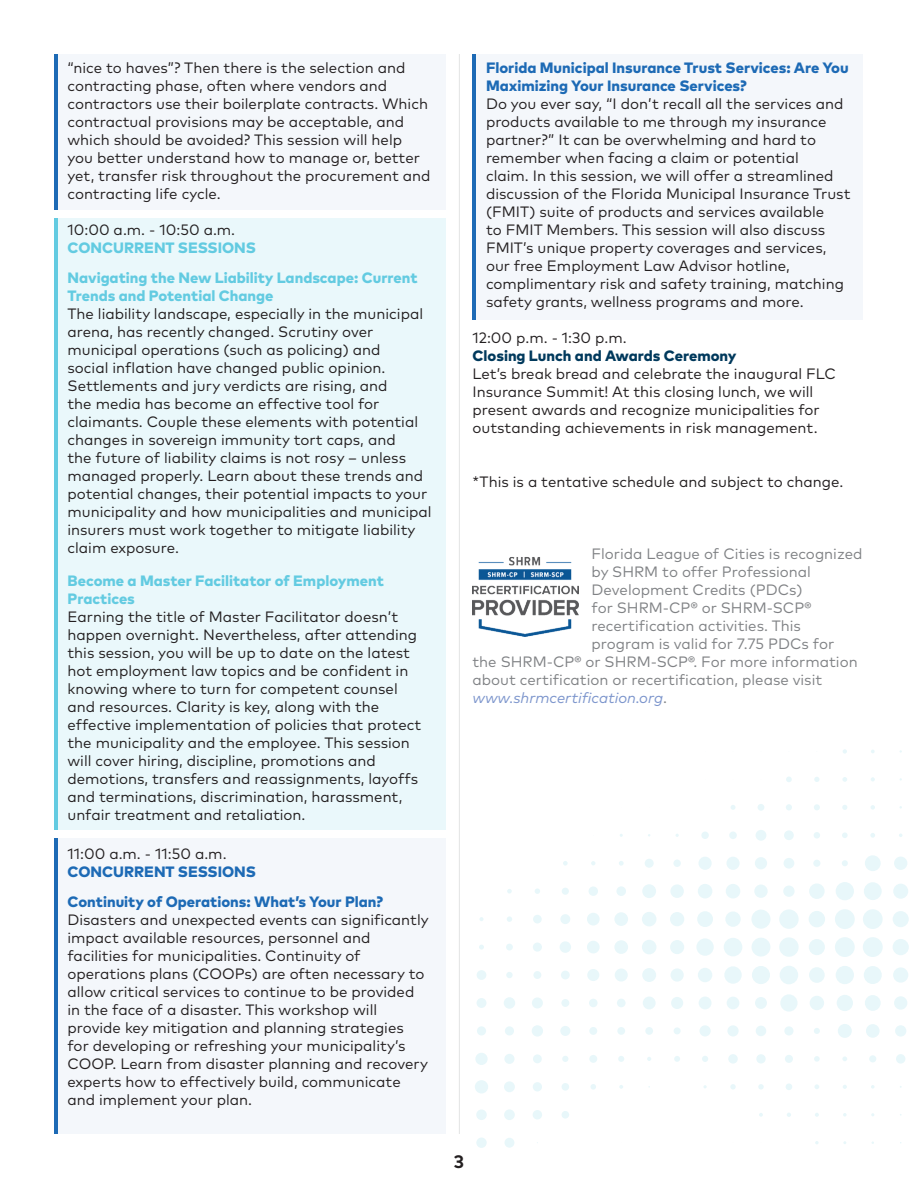
<style>
.page{position:relative;width:918px;height:1188px;background:#fff}
.page>*{position:absolute;margin:0;border:0;box-sizing:border-box;transform-origin:0 0}
.t1{font:700 18px "Mark Pro";color:#231f20}
.t2{font:15px/18px "Mark Pro";color:#231f20}
.t3{font:15px "Mark Pro";color:#808285}
.t4{font:800 15px/18px "Mark Pro";color:#1d6ab5}
.t5{font:800 15px/30px "Mark Pro";color:#63cbe1}
.t6{font:800 15px "Mark Pro";color:#00395c}
.t7{font:italic 15px "Mark Pro";color:#7c95cc}
.s1{font-style:normal;color:#808285}
</style>
<div class="page">
<div style="left:472px;top:54px;width:391px;height:266px;background:#f4f7fb"></div>
<svg style="left:475px;top:749px;width:434px;height:399px"></svg>
<div style="left:55px;top:218px;width:391px;height:611px;background:#eaf8fb"></div>
<div style="left:54px;top:54px;width:392px;height:155px;background:#f4f7fb"></div>
<div style="left:55px;top:838px;width:391px;height:296px;background:#f4f7fb"></div>
<hr style="left:54px;top:54px;width:3px;height:156px;background:#1d6ab5">
<hr style="left:54px;top:218px;width:3px;height:611px;background:#63cbe1">
<hr style="left:54px;top:838px;width:3px;height:296px;background:#1d6ab5">
<hr style="left:472px;top:54px;width:4px;height:266px;background:#1d6ab5">
<hr style="left:459px;top:54px;width:1px;height:1080px;background:#c7c8ca">
<img style="left:472px;top:557px;width:106px;height:80px">
<p class="t2" style="left:68px;top:58px;width:365px">“nice to haves”? Then there is the selection and contracting phase, often where vendors and contractors use their boilerplate contracts. Which contractual provisions may be acceptable, and which should be avoided? This session will help you better understand how to manage or, better yet, transfer risk throughout the procurement and contracting life cycle.</p>
<p class="t2" style="left:68px;top:220px;width:169px">10:00 a.m. - 10:50 a.m.</p>
<p class="t5" style="left:68px;top:232px;width:352px">CONCURRENT SESSIONS<br>Navigating the New Liability Landscape: Current</p>
<p class="t5" style="left:68px;top:280px;width:208px">Trends and Potential Change</p>
<p class="t2" style="left:68px;top:304px;width:366px">The liability landscape, especially in the municipal arena, has recently changed. Scrutiny over municipal operations (such as policing) and<br>social inflation have changed public opinion.<br>Settlements and jury verdicts are rising, and<br>the media has become an effective tool for claimants. Couple these elements with potential changes in sovereign immunity tort caps, and<br>the future of liability claims is not rosy – unless managed properly. Learn about these trends and potential changes, their potential impacts to your municipality and how municipalities and municipal insurers must work together to mitigate liability claim exposure.</p>
<p class="t5" style="left:68px;top:571px;width:318px;line-height:18px">Become a Master Facilitator of Employment<br>Practices</p>
<p class="t2" style="left:68px;top:607px;width:355px">Earning the title of Master Facilitator doesn’t happen overnight. Nevertheless, after attending this session, you will be up to date on the latest hot employment law topics and be confident in knowing where to turn for competent counsel and resources. Clarity is key, along with the effective implementation of policies that protect the municipality and the employee. This session will cover hiring, discipline, promotions and demotions, transfers and reassignments, layoffs and terminations, discrimination, harassment, unfair treatment and retaliation.</p>
<p class="t2" style="left:68px;top:844px;width:161px">11:00 a.m. - 11:50 a.m.</p>
<p class="t4" style="left:68px;top:856px;width:317px;line-height:30px">CONCURRENT SESSIONS<br>Continuity of Operations: What’s Your Plan?</p>
<p class="t2" style="left:68px;top:910px;width:363px">Disasters and unexpected events can significantly impact available resources, personnel and facilities for municipalities. Continuity of operations plans (COOPs) are often necessary to allow critical services to continue to be provided in the face of a disaster. This workshop will provide key mitigation and planning strategies for developing or refreshing your municipality’s COOP. Learn from disaster planning and recovery experts how to effectively build, communicate and implement your plan.</p>
<p class="t4" style="left:486px;top:58px;width:364px">Florida Municipal Insurance Trust Services: Are You<br>Maximizing Your Insurance Services?</p>
<p class="t2" style="left:486px;top:94px;width:366px">Do you ever say, “I don’t recall all the services and products available to me through my insurance partner?” It can be overwhelming and hard to remember when facing a claim or potential<br>claim. In this session, we will offer a streamlined discussion of the Florida Municipal Insurance Trust (FMIT) suite of products and services available<br>to FMIT Members. This session will also discuss FMIT’s unique property coverages and services, our free Employment Law Advisor hotline, complimentary risk and safety training, matching safety grants, wellness programs and more.</p>
<p class="t2" style="left:472px;top:328px;width:156px">12:00 p.m. - 1:30 p.m.</p>
<p class="t6" style="left:472px;top:345px;width:266px">Closing Lunch and Awards Ceremony</p>
<p class="t2" style="left:472px;top:364px;width:365px">Let’s break bread and celebrate the inaugural FLC Insurance Summit! At this closing lunch, we will present awards and recognize municipalities for outstanding achievements in risk management.</p>
<p class="t2" style="left:472px;top:472px;width:372px">*This is a tentative schedule and subject to change.</p>
<p class="t3" style="left:592px;top:543px;width:272px">Florida League of Cities is recognized</p>
<p class="t3" style="left:592px;top:561px;width:221px">by SHRM to offer Professional</p>
<p class="t3" style="left:592px;top:579px;width:213px">Development Credits (PDCs)</p>
<p class="t3" style="left:592px;top:597px;width:221px">for SHRM-CP® or SHRM-SCP®</p>
<p class="t3" style="left:592px;top:615px;width:211px">recertification activities. This</p>
<p class="t3" style="left:592px;top:633px;width:244px">program is valid for 7.75 PDCs for</p>
<p class="t3" style="left:472px;top:651px;width:387px">the SHRM-CP® or SHRM-SCP®. For more information</p>
<p class="t3" style="left:472px;top:669px;width:351px">about certification or recertification, please visit</p>
<p class="t7" style="left:472px;top:687px;width:196px">www.shrmcertification.org<span class="s1">.</span></p>
<p class="t1" style="left:454px;top:1148px;width:12px">3</p>
</div>
